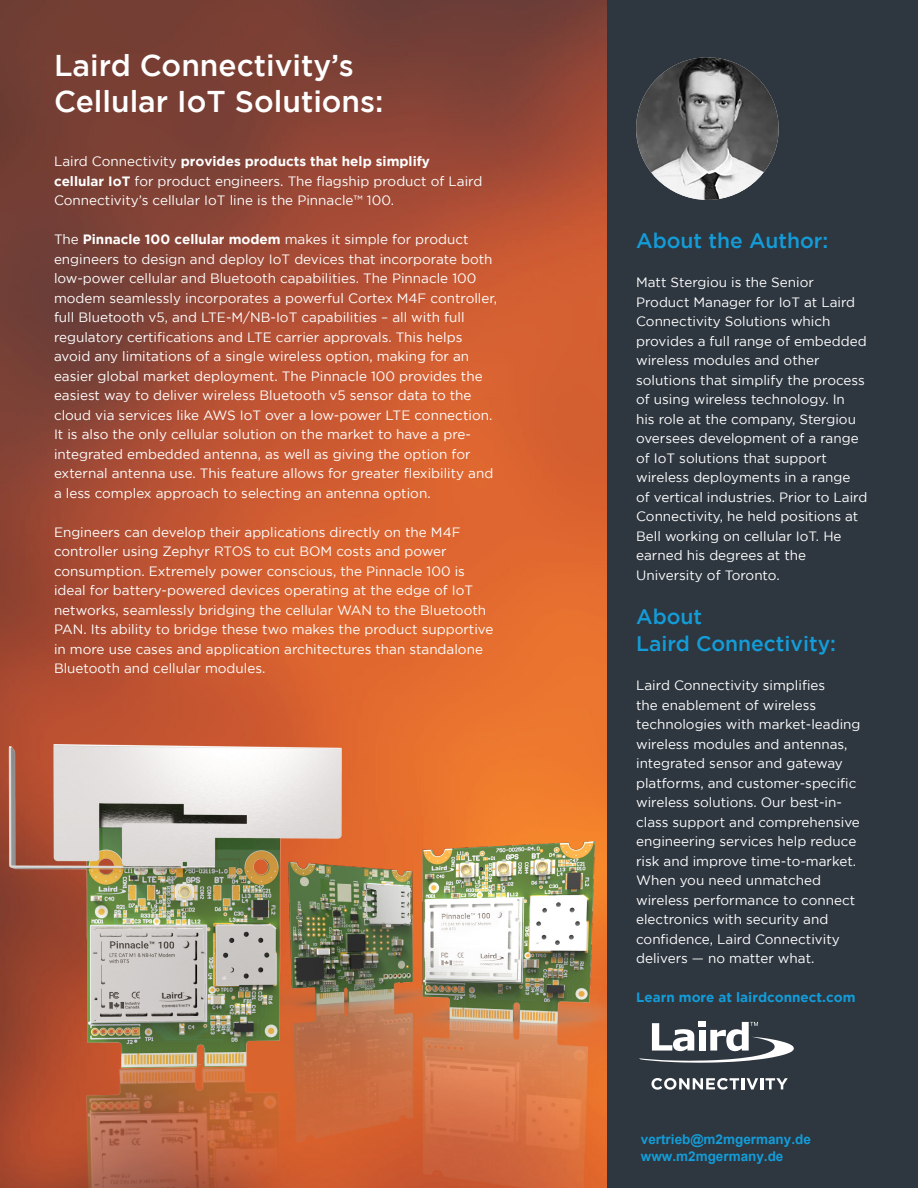
<style>
.page{position:relative;width:918px;height:1188px;background:#fff}
.page>*{position:absolute;margin:0;border:0;box-sizing:border-box;transform-origin:0 0}
.H1___Blue___Left{font:500 30px/36px "Gotham";color:#fff}
.H3___Blue___Left{font:500 21px/27px "Gotham";color:#139cd8}
.Body_Copy___Gray___L{font:13.5px/19.5px "Gotham";color:#fff}
.Body_Copy___Gray___W{font:13.5px/19.5px "Gotham";color:#fff}
.t1{font:700 13.5px/16.2px "Arial";color:#139cd8}
.Body_Copy___Gray___L-2{font:700 13.5px "Gotham";color:#139cd8}
.s1{font-weight:700}
</style>
<div class="page">
<img style="left:0;top:0;width:607px;height:758px">
<img style="left:0;top:1069px;width:125px;height:119px">
<img style="left:125px;top:758px;width:483px;height:430px">
<img style="left:0;top:705px;width:409px;height:364px">
<div style="left:608px;top:0;width:310px;height:1188px;background:#2e363f"></div>
<svg style="left:639px;top:1022px;width:155px;height:41px"></svg>
<svg style="left:652px;top:1078px;width:106px;height:12px"></svg>
<hr style="left:760px;top:1078px;width:4px;height:11px;background:#fff">
<svg style="left:766px;top:1078px;width:22px;height:11px"></svg>
<img style="left:636px;top:57px;width:143px;height:143px;border-radius:71px">
<p class="H1___Blue___Left" style="left:54px;top:47px;width:331px">Laird Connectivity’s<br>Cellular IoT Solutions:</p>
<p class="Body_Copy___Gray___L" style="left:54px;top:152px;width:430px">Laird Connectivity <span class="s1">provides products that help simplify cellular IoT</span> for product engineers. The flagship product of Laird<br>Connectivity’s cellular IoT line is the Pinnacle™ 100.</p>
<p class="Body_Copy___Gray___L" style="left:54px;top:230px;width:445px">The <span class="s1">Pinnacle 100 cellular modem</span> makes it simple for product engineers to design and deploy IoT devices that incorporate both low-power cellular and Bluetooth capabilities. The Pinnacle 100 modem seamlessly incorporates a powerful Cortex M4F controller, full Bluetooth v5, and LTE-M/NB-IoT capabilities – all with full regulatory certifications and LTE carrier approvals. This helps avoid any limitations of a single wireless option, making for an easier global market deployment. The Pinnacle 100 provides the easiest way to deliver wireless Bluetooth v5 sensor data to the cloud via services like AWS IoT over a low-power LTE connection.<br>It is also the only cellular solution on the market to have a pre&shy;integrated embedded antenna, as well as giving the option for external antenna use. This feature allows for greater flexibility and a less complex approach to selecting an antenna option.</p>
<p class="Body_Copy___Gray___L" style="left:54px;top:522px;width:441px">Engineers can develop their applications directly on the M4F controller using Zephyr RTOS to cut BOM costs and power consumption. Extremely power conscious, the Pinnacle 100 is ideal for battery-powered devices operating at the edge of IoT networks, seamlessly bridging the cellular WAN to the Bluetooth PAN. Its ability to bridge these two makes the product supportive in more use cases and application architectures than standalone Bluetooth and cellular modules.</p>
<p class="H3___Blue___Left" style="left:636px;top:227px;width:194px">About the Author:</p>
<p class="Body_Copy___Gray___W" style="left:636px;top:272px;width:233px">Matt Stergiou is the Senior<br>Product Manager for IoT at Laird<br>Connectivity Solutions which provides a full range of embedded wireless modules and other solutions that simplify the process of using wireless technology. In<br>his role at the company, Stergiou oversees development of a range of IoT solutions that support wireless deployments in a range of vertical industries. Prior to Laird<br>Connectivity, he held positions at<br>Bell working on cellular IoT. He earned his degrees at the<br>University of Toronto.</p>
<p class="H3___Blue___Left" style="left:636px;top:603px;width:201px">About<br>Laird Connectivity:</p>
<p class="Body_Copy___Gray___L" style="left:636px;top:675px;width:226px">Laird Connectivity simplifies<br>the enablement of wireless technologies with market-leading wireless modules and antennas, integrated sensor and gateway platforms, and customer-specific wireless solutions. Our best-in&shy;class support and comprehensive engineering services help reduce risk and improve time-to-market.<br>When you need unmatched wireless performance to connect electronics with security and confidence, Laird Connectivity delivers — no matter what.</p>
<p class="Body_Copy___Gray___L-2" style="left:636px;top:989px;width:221px">Learn more at lairdconnect.com</p>
<p class="t1" style="left:641px;top:1132px;width:171px">vertrieb@m2mgermany.de www.m2mgermany.de</p>
</div>
